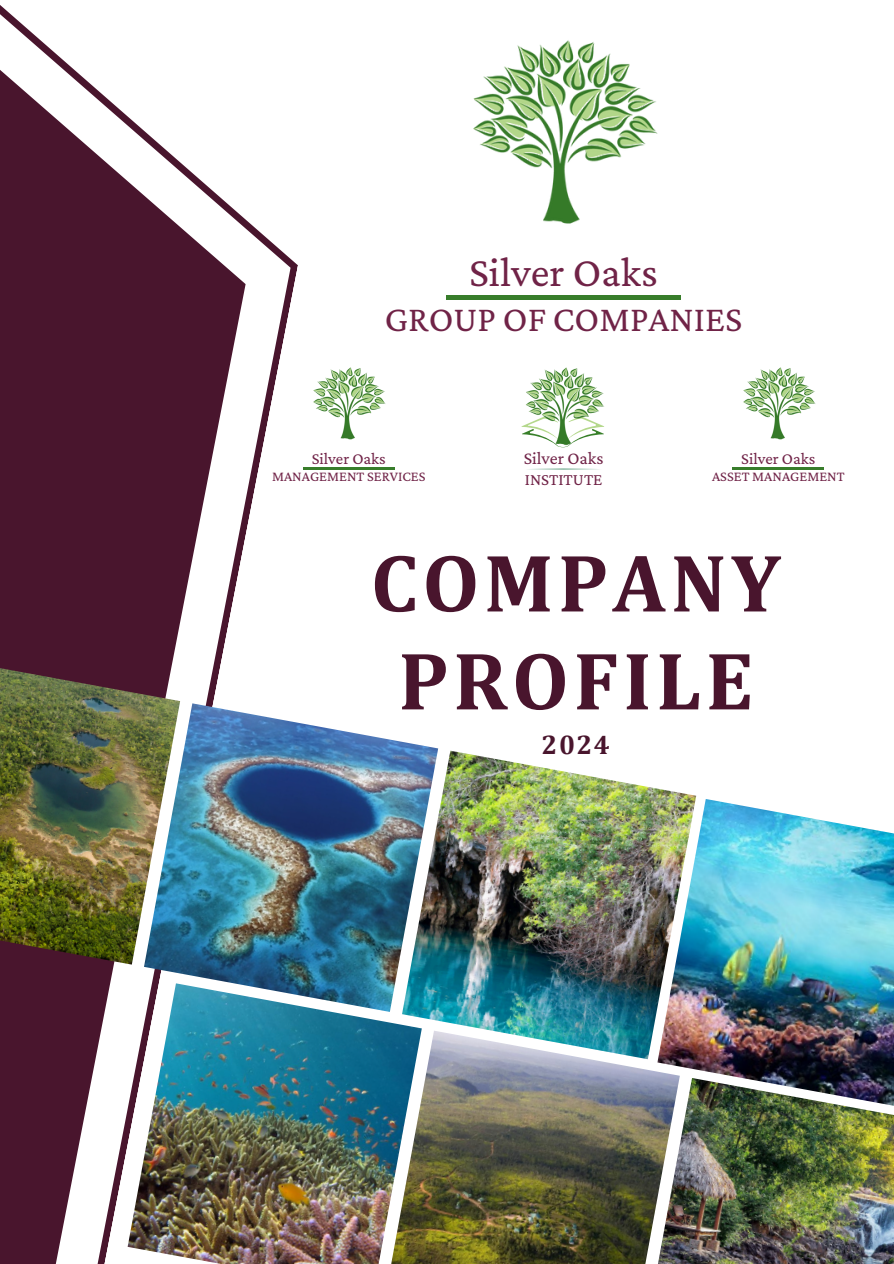
<style>
.page{position:relative;width:894px;height:1264px;background:#fff}
.page>*{position:absolute;margin:0;border:0;box-sizing:border-box;transform-origin:0 0}
.t1{font:700 82.5px/97.8px "Cambria";letter-spacing:.05em;color:#49152d;text-align:center}
.t2{font:42.6px "Crimson Pro";color:#702347}
.t3{font:36.9px "Crimson Pro";color:#702347}
.t4{font:700 27px "Cambria";color:#49152d}
.t5{font:18px "Crimson Pro";color:#702347}
.t6{font:17.1px "Crimson Pro";color:#702347}
.t7{font:16.65px "Crimson Pro";color:#702347}
.t8{font:14.4px "Crimson Pro";color:#702347}
</style>
<div class="page">
<svg style="left:0;top:5px;width:298px;height:1258px;fill:#49152d"></svg>
<img style="left:0;top:656px;width:180px;height:308px">
<img style="left:144px;top:703px;width:294px;height:280px">
<img style="left:402px;top:750px;width:294px;height:280px">
<img style="left:128px;top:983px;width:293px;height:280px">
<img style="left:385px;top:1030px;width:272px;height:233px">
<img style="left:643px;top:1077px;width:250px;height:186px">
<img style="left:657px;top:799px;width:236px;height:308px">
<img style="left:313px;top:367px;width:73px;height:73px">
<hr style="left:303px;top:467px;width:91px;height:2px;background:#387d2b">
<img style="left:473px;top:40px;width:185px;height:184px">
<div style="left:446px;top:295px;width:234px;height:5px;background:#387d2b"></div>
<img style="left:743px;top:367px;width:73px;height:73px">
<hr style="left:732px;top:467px;width:92px;height:2px;background:#387d2b">
<img style="left:523px;top:367px;width:81px;height:81px">
<svg style="left:534px;top:468px;width:60px;height:1px"></svg>
<p class="t2" style="left:469px;top:247px;width:190px">Silver Oaks</p>
<p class="t3" style="left:385px;top:298px;width:359px">GROUP OF COMPANIES</p>
<p class="t7" style="left:311px;top:448px;width:76px">Silver Oaks</p>
<p class="t8" style="left:272px;top:468px;width:155px">MANAGEMENT SERVICES</p>
<p class="t5" style="left:523px;top:448px;width:81px">Silver Oaks</p>
<p class="t6" style="left:524px;top:470px;width:79px">INSTITUTE</p>
<p class="t7" style="left:741px;top:448px;width:76px">Silver Oaks</p>
<p class="t8" style="left:711px;top:468px;width:134px">ASSET MANAGEMENT</p>
<p class="t1" style="left:370px;top:532px;width:411px">COMPANY<br>PROFILE</p>
<h2 class="t4" style="left:541px;top:728px;width:70px">2024</h2>
</div>
